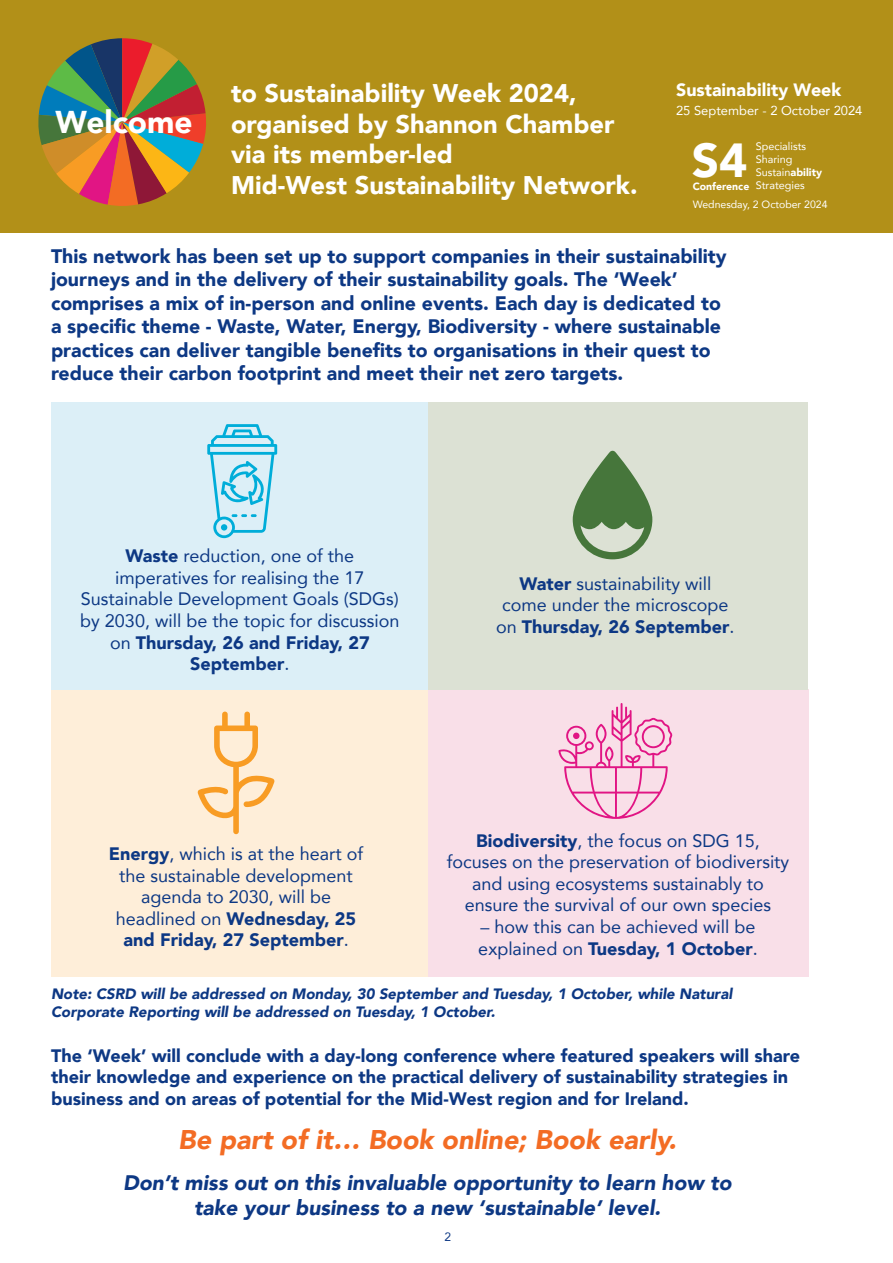
<style>
.page{position:relative;width:893px;height:1263px;background:#fff}
.page>*{position:absolute;margin:0;border:0;box-sizing:border-box;transform-origin:0 0}
.t1{font:900 47.7px "Avenir";color:#fff}
.t2{font:900 31.5px "Avenir";color:#fff}
.t3{font:italic 900 27px "Avenir";color:#f36c24}
.t4{font:900 25.5px/30.6px "Avenir";color:#fff}
.t5{font:italic 900 21px "Avenir";color:#0d3884}
.t6{font:900 19.5px/23.4px "Avenir";color:#0d3884}
.t7{font:18px/21.6px "Avenir";color:#0d3884;text-align:center}
.t8{font:900 18px/21.6px "Avenir";color:#0d3884}
.t9{font:900 17.85px "Avenir";color:#fff}
.t10{font:italic 900 15px/18px "Avenir";color:#0d3884}
.t11{font:12.9px "Avenir";color:#fff}
.t12{font:12px "Avenir";color:#0d3884}
.t13{font:10.8px "Avenir";color:#fff}
.t14{font:10.5px "Avenir";color:#fff}
.t15{font:900 10.5px "Avenir";color:#fff}
.s1{font-weight:900}
</style>
<div class="page">
<div style="left:0;top:0;width:893px;height:232px;background:#b29018"></div>
<div style="left:428px;top:689px;width:380px;height:287px;background:#f9dfe8"></div>
<div style="left:51px;top:689px;width:377px;height:287px;background:#feeed9"></div>
<div style="left:51px;top:403px;width:380px;height:287px;background:#dceff7"></div>
<div style="left:428px;top:403px;width:380px;height:287px;background:#dce1d4"></div>
<svg style="left:38px;top:38px;width:168px;height:168px"></svg>
<svg style="left:573px;top:451px;width:79px;height:108px"></svg>
<svg style="left:207px;top:424px;width:70px;height:114px"></svg>
<svg style="left:558px;top:703px;width:114px;height:116px"></svg>
<svg style="left:197px;top:711px;width:78px;height:123px"></svg>
<p class="t2" style="left:56px;top:95px;width:139px">Welcome</p>
<p class="t4" style="left:231px;top:77px;width:385px">to Sustainability Week 2024, organised by Shannon Chamber via its member-led</p>
<p class="t4" style="left:231px;top:169px;width:408px">Mid-West Sustainability Network.</p>
<p class="t9" style="left:676px;top:74px;width:167px">Sustainability Week</p>
<p class="t11" style="left:676px;top:100px;width:188px">25 September - 2 October 2024</p>
<p class="t1" style="left:692px;top:119px;width:57px">S4</p>
<p class="t15" style="left:693px;top:177px;width:58px">Conference</p>
<p class="t13" style="left:756px;top:138px;width:52px">Specialists</p>
<p class="t13" style="left:756px;top:151px;width:38px">Sharing</p>
<p class="t13" style="left:756px;top:164px;width:68px">Sustain<span class="s1">ability</span></p>
<p class="t13" style="left:756px;top:177px;width:51px">Strategies</p>
<p class="t14" style="left:693px;top:196px;width:136px">Wednesday, 2 October 2024</p>
<p class="t6" style="left:51px;top:244px;width:677px">This network has been set up to support companies in their sustainability journeys and in the delivery of their sustainability goals. The ‘Week’ comprises a mix of in-person and online events. Each day is dedicated to a specific theme - Waste, Water, Energy, Biodiversity - where sustainable practices can deliver tangible benefits to organisations in their quest to reduce their carbon footprint and meet their net zero targets.</p>
<p class="t7" style="left:80px;top:545px;width:321px"><span class="s1">Waste</span> reduction, one of the imperatives for realising the 17<br>Sustainable Development Goals (SDGs) by 2030, will be the topic for discussion on <span class="s1">Thursday, 26 and Friday, 27<br>September</span>.</p>
<p class="t7" style="left:496px;top:572px;width:240px"><span class="s1">Water</span> sustainability will come under the microscope on <span class="s1">Thursday, 26 September</span>.</p>
<p class="t7" style="left:109px;top:842px;width:256px"><span class="s1">Energy</span>, which is at the heart of the sustainable development agenda to 2030, will be headlined on <span class="s1">Wednesday, 25 and Friday, 27 September</span>.</p>
<p class="t7" style="left:447px;top:829px;width:344px"><span class="s1">Biodiversity</span>, the focus on SDG 15, focuses on the preservation of biodiversity and using ecosystems sustainably to ensure the survival of our own species</p>
<p class="t7" style="left:478px;top:915px;width:281px;text-align:left">– how this can be achieved will be explained on <span class="s1">Tuesday, 1 October</span>.</p>
<p class="t10" style="left:51px;top:984px;width:683px">Note: CSRD will be addressed on Monday, 30 September and Tuesday, 1 October, while Natural<br>Corporate Reporting will be addressed on Tuesday, 1 October.</p>
<p class="t8" style="left:51px;top:1044px;width:750px">The ‘Week’ will conclude with a day-long conference where featured speakers will share their knowledge and experience on the practical delivery of sustainability strategies in business and on areas of potential for the Mid-West region and for Ireland.</p>
<p class="t3" style="left:178px;top:1118px;width:500px">Be part of it… Book online; Book early.</p>
<p class="t5" style="left:123px;top:1165px;width:610px">Don’t miss out on this invaluable opportunity to learn how to</p>
<p class="t5" style="left:194px;top:1190px;width:468px">take your business to a new ‘sustainable’ level.</p>
<p class="t12" style="left:445px;top:1227px;width:8px">2</p>
</div>
